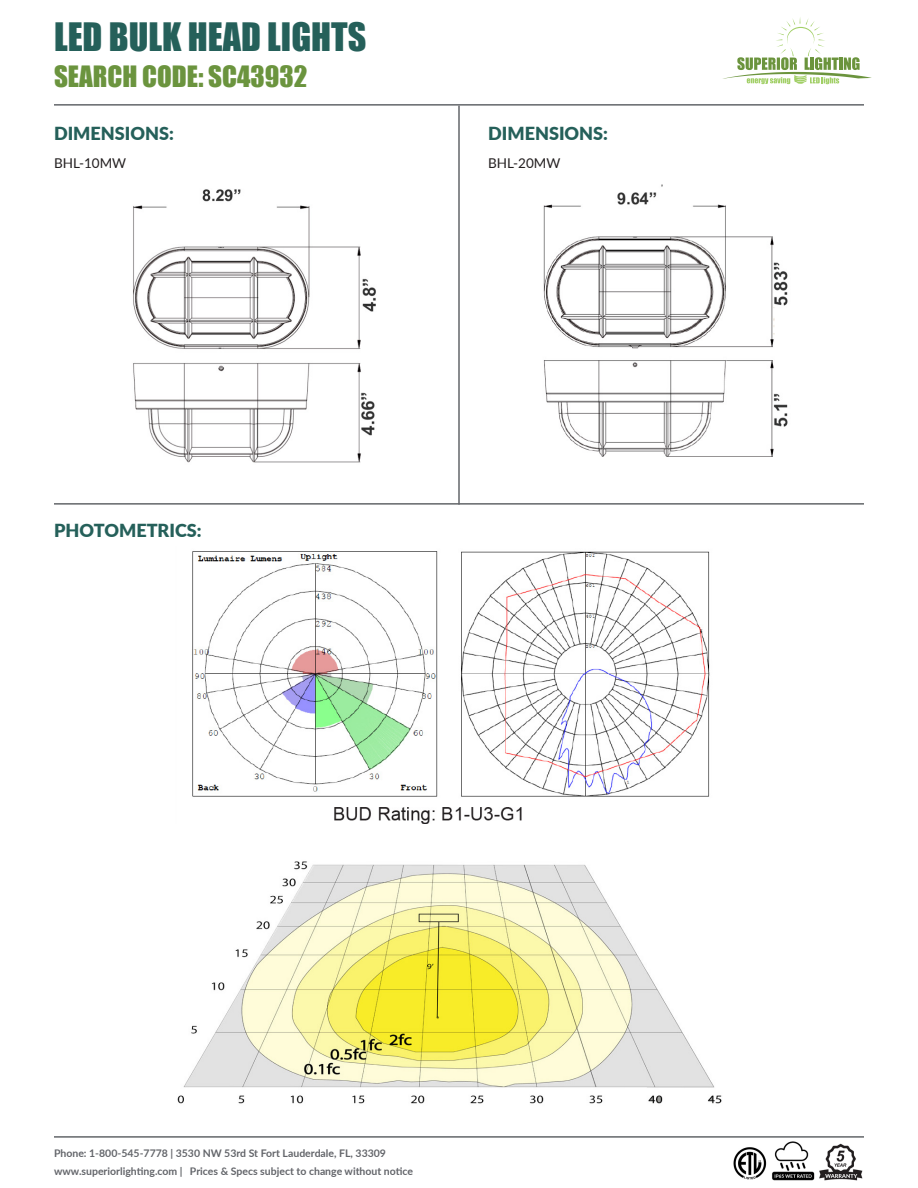
<style>
.page{position:relative;width:918px;height:1188px;background:#fff}
.page>*{position:absolute;margin:0;border:0;box-sizing:border-box;transform-origin:0 0}
.t1{font:36px "Impact";color:#25605a}
.t2{font:27px "Impact";color:#6b943e}
.t3{font:900 18px "Lato";color:#25605a}
.t4{font:13.5px "Lato";color:#231f20}
.t5{font:700 10.5px "Lato";color:#63656a}
</style>
<div class="page">
<img style="left:772px;top:1141px;width:43px;height:40px">
<hr style="left:458px;top:106px;width:2px;height:399px;background:#63666a">
<hr style="left:54px;top:104px;width:810px;height:2px;background:#63666a">
<hr style="left:54px;top:503px;width:810px;height:2px;background:#63666a">
<hr style="left:54px;top:1136px;width:810px;height:2px;background:#63666a">
<svg style="left:723px;top:17px;width:149px;height:67px"></svg>
<img style="left:819px;top:1143px;width:44px;height:38px">
<img style="left:133px;top:189px;width:243px;height:274px">
<img style="left:543px;top:184px;width:245px;height:273px">
<img style="left:192px;top:551px;width:518px;height:273px">
<img style="left:177px;top:861px;width:545px;height:243px">
<img style="left:733px;top:1147px;width:34px;height:33px">
<p class="t1" style="left:54px;top:9px;width:314px">LED BULK HEAD LIGHTS</p>
<p class="t2" style="left:54px;top:55px;width:255px">SEARCH CODE: SC43932</p>
<p class="t3" style="left:54px;top:120px;width:121px">DIMENSIONS:</p>
<p class="t3" style="left:488px;top:120px;width:121px">DIMENSIONS:</p>
<p class="t4" style="left:54px;top:153px;width:74px">BHL-10MW</p>
<p class="t4" style="left:488px;top:153px;width:74px">BHL-20MW</p>
<p class="t3" style="left:54px;top:517px;width:149px">PHOTOMETRICS:</p>
<p class="t5" style="left:54px;top:1145px;width:334px">Phone: 1-800-545-7778 | 3530 NW 53rd St Fort Lauderdale, FL, 33309</p>
<p class="t5" style="left:54px;top:1163px;width:361px">www.superiorlighting.com | Prices &amp; Specs subject to change without notice</p>
</div>
